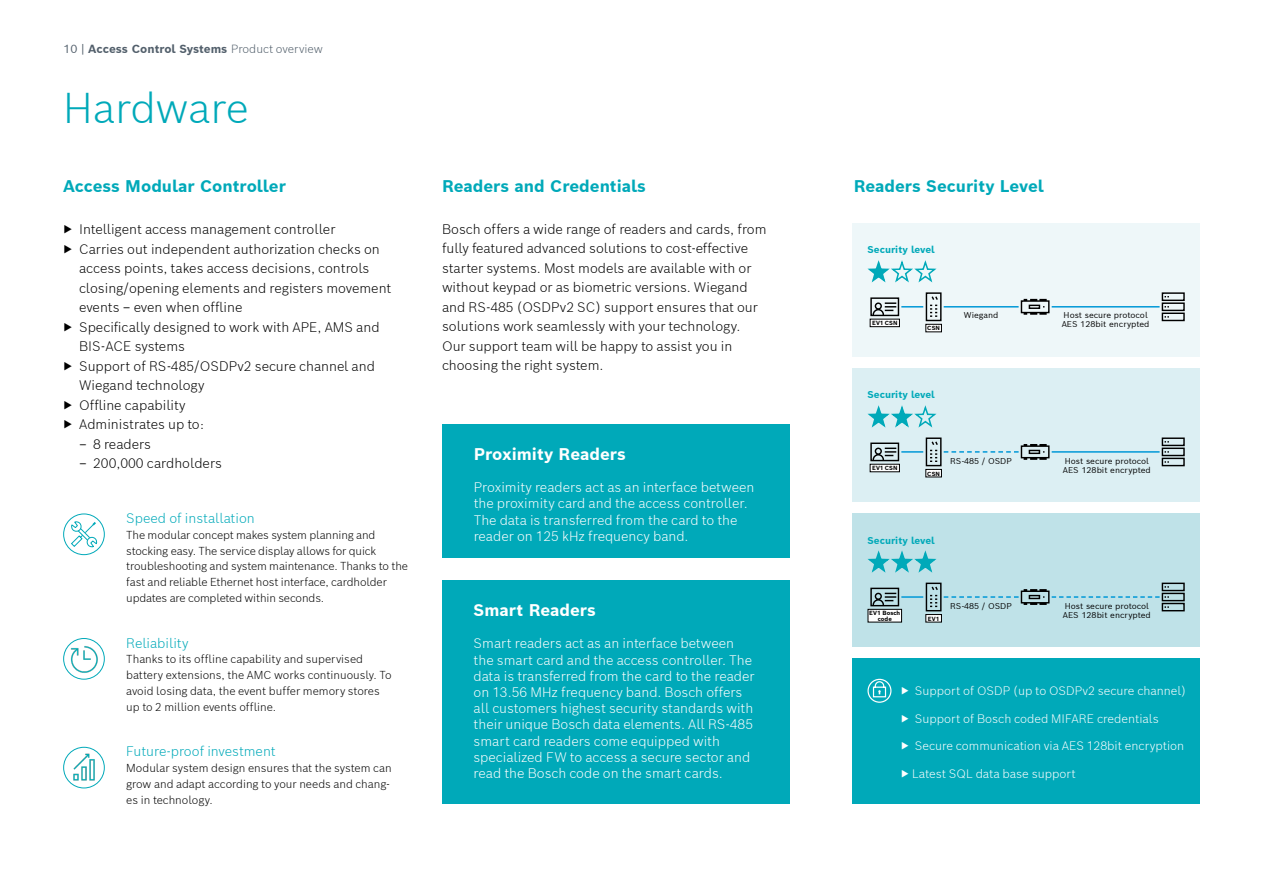
<style>
.page{position:relative;width:1263px;height:893px;background:#fff}
.page>*{position:absolute;margin:0;border:0;box-sizing:border-box;transform-origin:0 0}
.t1{font:300 42px "Bosch Sans";letter-spacing:-.01em;color:#00a9b9}
.t2{font:700 16.5px "Bosch Sans";color:#00a9b9}
.t3{font:700 16.5px "Bosch Sans";color:#fff}
.t4{font:300 13.5px/19.5px "Bosch Sans";color:#000}
.t5{font:300 13.5px/16.2px "Bosch Sans";color:#fff}
.t6{font:300 13.5px "Bosch Sans";color:#00a9b9}
.t7{font:300 12px "Bosch Sans";color:#fff}
.t8{font:700 11.55px "Bosch Sans";letter-spacing:-.005em;color:#525f6b}
.t9{font:300 11.25px/15.8px "Bosch Sans";letter-spacing:-.01em;color:#000}
.t10{font:700 9.75px "Bosch Sans";color:#00a9b9}
.t11{font:8.25px/9px "Bosch Sans";color:#000}
.t12{font:700 5.85px/6px "Bosch Sans";color:#000;text-align:center}
.s1{font-weight:400}
.s2{font-weight:300}
</style>
<div class="page">
<img style="left:68px;top:751px;width:31px;height:31px">
<div style="left:63px;top:747px;width:42px;height:41px;border:1px solid #00a9b9;border-radius:50%"></div>
<img style="left:68px;top:643px;width:31px;height:31px">
<div style="left:63px;top:638px;width:42px;height:42px;border:1px solid #00a9b9;border-radius:50%"></div>
<div style="left:63px;top:513px;width:42px;height:42px;border:1px solid #00a9b9;border-radius:50%"></div>
<svg style="left:70px;top:520px;width:27px;height:28px"></svg>
<div style="left:442px;top:424px;width:347px;height:134px;background:#00a9b9"></div>
<div style="left:442px;top:580px;width:347px;height:224px;background:#00a9b9"></div>
<div style="left:852px;top:223px;width:348px;height:134px;background:#eef7f9"></div>
<svg style="left:867px;top:261px;width:70px;height:22px"></svg>
<hr style="left:901px;top:306px;width:22px;height:2px;background:#0098d7">
<hr style="left:944px;top:306px;width:75px;height:2px;background:#0098d7">
<div style="left:870px;top:319px;width:29px;height:8px;background:#fff"></div>
<div style="left:870px;top:319px;width:30px;height:8px;border:1px solid #000"></div>
<svg style="left:870px;top:297px;width:30px;height:20px"></svg>
<svg style="left:925px;top:292px;width:17px;height:30px"></svg>
<hr style="left:1052px;top:306px;width:107px;height:2px;background:#0098d7">
<svg style="left:1020px;top:298px;width:30px;height:17px"></svg>
<svg style="left:1161px;top:292px;width:24px;height:30px"></svg>
<div style="left:926px;top:324px;width:15px;height:8px;background:#fff"></div>
<div style="left:925px;top:324px;width:17px;height:8px;border:1px solid #000"></div>
<div style="left:852px;top:368px;width:348px;height:134px;background:#dceff3"></div>
<div style="left:870px;top:464px;width:29px;height:8px;background:#fff"></div>
<svg style="left:867px;top:406px;width:70px;height:22px"></svg>
<hr style="left:901px;top:451px;width:22px;height:2px;background:#0098d7">
<hr style="left:1052px;top:451px;width:107px;height:2px;background:#0098d7">
<svg style="left:870px;top:442px;width:30px;height:20px"></svg>
<svg style="left:925px;top:437px;width:125px;height:30px"></svg>
<svg style="left:1161px;top:437px;width:24px;height:30px"></svg>
<div style="left:926px;top:469px;width:15px;height:8px;background:#fff"></div>
<div style="left:925px;top:469px;width:17px;height:8px;border:1px solid #000"></div>
<div style="left:852px;top:659px;width:348px;height:145px;background:#00a9b9"></div>
<svg style="left:867px;top:678px;width:25px;height:25px"></svg>
<div style="left:852px;top:513px;width:348px;height:134px;background:#bfe2e8"></div>
<svg style="left:867px;top:551px;width:70px;height:22px"></svg>
<hr style="left:901px;top:596px;width:22px;height:2px;background:#0098d7">
<svg style="left:870px;top:587px;width:30px;height:20px"></svg>
<svg style="left:925px;top:582px;width:260px;height:30px"></svg>
<div style="left:926px;top:614px;width:15px;height:8px;background:#fff"></div>
<div style="left:925px;top:614px;width:17px;height:8px;border:1px solid #000"></div>
<div style="left:868px;top:609px;width:33px;height:13px;background:#fff"></div>
<div style="left:868px;top:609px;width:34px;height:13px;border:1px solid #000"></div>
<p class="t8" style="left:63px;top:41px;width:261px"><span class="s1">10 |</span> Access Control Systems <span class="s2">Product overview</span></p>
<h1 class="t1" style="left:63px;top:80px;width:187px">Hardware</h1>
<p class="t2" style="left:63px;top:175px;width:224px">Access Modular Controller</p>
<p class="t4" style="left:63px;top:219px;width:274px"><span class="s1">▶</span> Intelligent access management controller</p>
<p class="t4" style="left:63px;top:238px;width:318px"><span class="s1">▶</span> Carries out independent authorization checks on</p>
<p class="t4" style="left:79px;top:258px;width:292px">access points, takes access decisions, controls</p>
<p class="t4" style="left:79px;top:277px;width:314px">closing/opening elements and registers movement</p>
<p class="t4" style="left:79px;top:297px;width:165px">events – even when offline</p>
<p class="t4" style="left:63px;top:316px;width:318px"><span class="s1">▶</span> Specifically designed to work with APE, AMS and</p>
<p class="t4" style="left:79px;top:336px;width:107px">BIS-ACE systems</p>
<p class="t4" style="left:63px;top:355px;width:313px"><span class="s1">▶</span> Support of RS-485/OSDPv2 secure channel and</p>
<p class="t4" style="left:79px;top:375px;width:127px">Wiegand technology</p>
<p class="t4" style="left:63px;top:394px;width:124px"><span class="s1">▶</span> Offline capability</p>
<p class="t4" style="left:63px;top:414px;width:143px"><span class="s1">▶</span> Administrates up to:</p>
<p class="t4" style="left:79px;top:433px;width:73px">– 8 readers</p>
<p class="t4" style="left:79px;top:453px;width:144px">– 200,000 cardholders</p>
<p class="t6" style="left:126px;top:509px;width:130px">Speed of installation</p>
<p class="t9" style="left:126px;top:527px;width:283px">The modular concept makes system planning and stocking easy. The service display allows for quick troubleshooting and system maintenance. Thanks to the fast and reliable Ethernet host interface, cardholder updates are completed within seconds.</p>
<p class="t6" style="left:126px;top:634px;width:64px">Reliability</p>
<p class="t9" style="left:126px;top:651px;width:267px">Thanks to its offline capability and supervised battery extensions, the AMC works continuously. To avoid losing data, the event buffer memory stores up to 2 million events offline.</p>
<p class="t6" style="left:126px;top:742px;width:151px">Future-proof investment</p>
<p class="t9" style="left:126px;top:760px;width:267px">Modular system design ensures that the system can grow and adapt according to your needs and chang&shy;es in technology.</p>
<p class="t2" style="left:442px;top:175px;width:205px">Readers and Credentials</p>
<p class="t4" style="left:442px;top:219px;width:326px">Bosch offers a wide range of readers and cards, from fully featured advanced solutions to cost-effective starter systems. Most models are available with or without keypad or as biometric versions. Wiegand and RS-485 (OSDPv2 SC) support ensures that our solutions work seamlessly with your technology.<br>Our support team will be happy to assist you in choosing the right system.</p>
<p class="t3" style="left:474px;top:443px;width:154px">Proximity Readers</p>
<p class="t5" style="left:474px;top:479px;width:282px">Proximity readers act as an interface between the proximity card and the access controller.<br>The data is transferred from the card to the reader on 125 kHz frequency band.</p>
<p class="t3" style="left:474px;top:599px;width:124px">Smart Readers</p>
<p class="t5" style="left:474px;top:635px;width:283px">Smart readers act as an interface between the smart card and the access controller. The data is transferred from the card to the reader on 13.56 MHz frequency band. Bosch offers all customers highest security standards with their unique Bosch data elements. All RS-485 smart card readers come equipped with specialized FW to access a secure sector and read the Bosch code on the smart cards.</p>
<p class="t2" style="left:854px;top:175px;width:192px">Readers Security Level</p>
<p class="t10" style="left:867px;top:243px;width:69px">Security level</p>
<p class="t12" style="left:872px;top:320px;width:27px">EV1 CSN</p>
<p class="t12" style="left:927px;top:325px;width:14px">CSN</p>
<p class="t11" style="left:964px;top:311px;width:36px">Wiegand</p>
<p class="t10" style="left:867px;top:388px;width:69px">Security level</p>
<p class="t12" style="left:872px;top:465px;width:27px">EV1 CSN</p>
<p class="t12" style="left:927px;top:470px;width:14px">CSN</p>
<p class="t11" style="left:950px;top:456px;width:63px">RS-485 / OSDP</p>
<p class="t10" style="left:867px;top:533px;width:69px">Security level</p>
<p class="t12" style="left:869px;top:610px;width:33px">EV1 Bosch code</p>
<p class="t12" style="left:928px;top:615px;width:13px">EV1</p>
<p class="t11" style="left:950px;top:601px;width:63px">RS-485 / OSDP</p>
<p class="t11" style="left:1062px;top:311px;width:89px">Host secure protocol<br>AES 128bit encrypted</p>
<p class="t11" style="left:1063px;top:456px;width:89px">Host secure protocol<br>AES 128bit encrypted</p>
<p class="t11" style="left:1063px;top:601px;width:89px">Host secure protocol<br>AES 128bit encrypted</p>
<p class="t7" style="left:901px;top:682px;width:287px">▶ Support of OSDP (up to OSDPv2 secure channel)</p>
<p class="t7" style="left:901px;top:710px;width:260px">▶ Support of Bosch coded MIFARE credentials</p>
<p class="t7" style="left:901px;top:738px;width:285px">▶ Secure communication via AES 128bit encryption</p>
<p class="t7" style="left:901px;top:766px;width:177px">▶ Latest SQL data base support</p>
</div>
